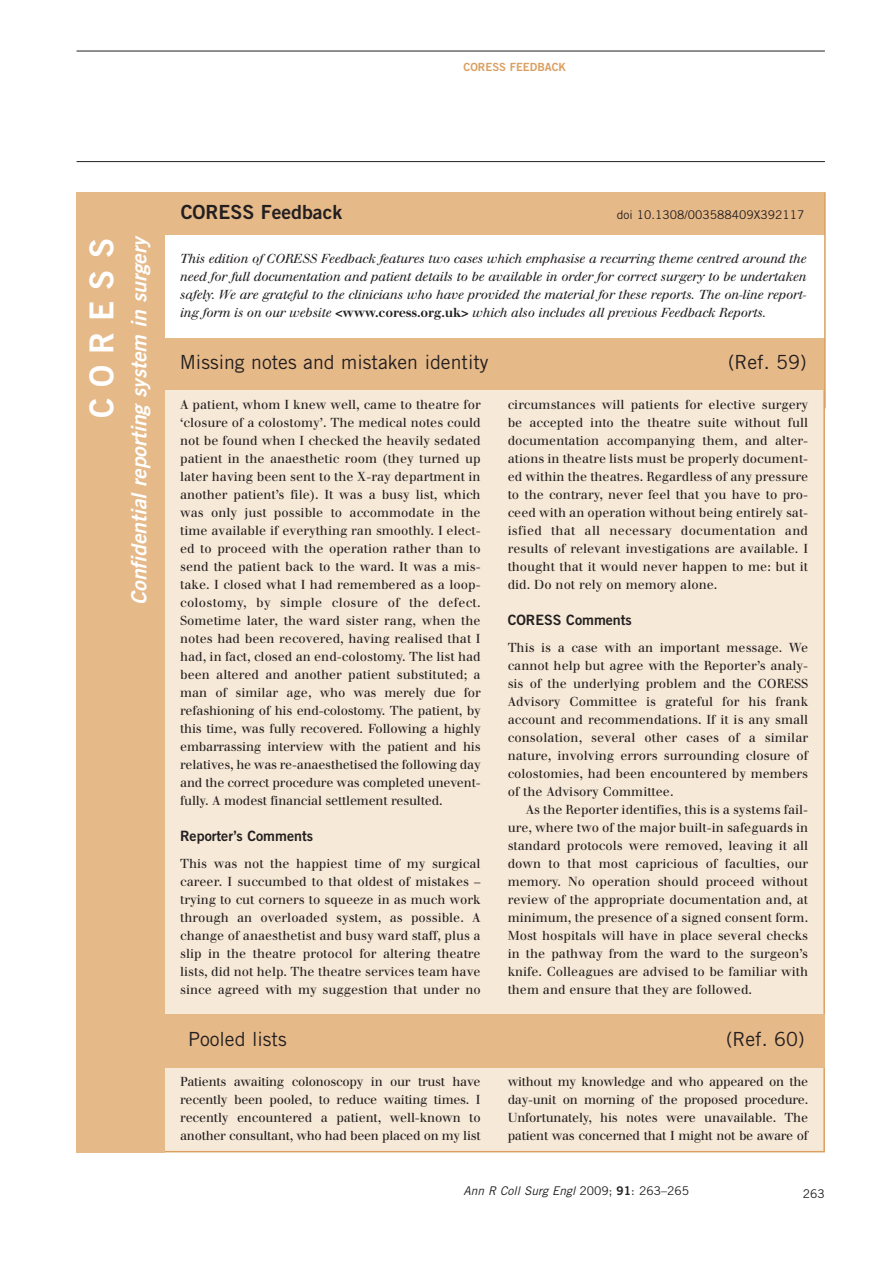
<style>
.page{position:relative;width:893px;height:1263px;background:#fff}
.page>*{position:absolute;margin:0;border:0;box-sizing:border-box;transform-origin:0 0}
.t1{font:33px "Trade Gothic Bold Two";letter-spacing:.335em;color:#fff}
.t2{font:italic 21px "Trade Gothic Bold Two";color:#fff}
.t3{font:19.5px "Trade Gothic";color:#231f20}
.t4{font:19.5px "Trade Gothic Bold Two";color:#231f20}
.t5{font:14.25px "Trade Gothic Bold Two";color:#231f20}
.t6{font:12.75px/18px "Walbaum";color:#231f20;text-align:justify}
.t7{font:italic 12.75px/18px "Walbaum";letter-spacing:-.015em;color:#231f20;text-align:justify}
.t8{font:italic 12px "Trade Gothic";color:#231f20}
.t9{font:12px "Trade Gothic";color:#231f20}
.t10{font:11.25px "Trade Gothic Bold Two";color:#db9f61}
.s1{font-weight:700;font-style:normal}
.s2{font-style:normal}
.s3{font-family:"Trade Gothic Bold Two";font-style:normal}
</style>
<div class="page">
<hr style="left:77px;top:51px;width:748px;height:1px;background:#231f20">
<hr style="left:77px;top:161px;width:748px;height:1px;background:#231f20">
<div style="left:87px;top:346px;width:736px;height:805px;background:#f7e9d7"></div>
<div style="left:77px;top:192px;width:748px;height:43px;background:#e6b989"></div>
<div style="left:77px;top:338px;width:748px;height:51px;background:#e6b989"></div>
<div style="left:77px;top:193px;width:88px;height:959px;background:#e6b989"></div>
<hr style="left:824px;top:192px;width:2px;height:216px;background:#db9f61">
<div style="left:77px;top:1014px;width:748px;height:53px;background:#e6b989"></div>
<p class="t10" style="left:464px;top:63px;width:104px">CORESS FEEDBACK</p>
<h1 class="t1" style="left:90px;top:418px;width:182px;rotate:-90deg">CORESS</h1>
<h2 class="t2" style="left:131px;top:605px;width:368px;rotate:-90deg">Confidential reporting system in surgery</h2>
<h3 class="t4" style="left:181px;top:205px;width:163px">CORESS Feedback</h3>
<p class="t9" style="left:617px;top:210px;width:189px">doi 10.1308/003588409X392117</p>
<p class="t7" style="left:180px;top:251px;width:628px">This edition of CORESS Feedback features two cases which emphasise a recurring theme centred around the need for full documentation and patient details to be available in order for correct surgery to be undertaken safely. We are grateful to the clinicians who have provided the material for these reports. The on-line report&shy;ing form is on our website <span class="s1">&lt;www.coress.org.uk&gt;</span> which also includes all previous Feedback Reports.</p>
<h3 class="t3" style="left:180px;top:355px;width:310px">Missing notes and mistaken identity</h3>
<h3 class="t3" style="left:728px;top:355px;width:80px">(Ref. 59)</h3>
<p class="t6" style="left:180px;top:397px;width:302px">A patient, whom I knew well, came to theatre for ‘closure of a colostomy’. The medical notes could not be found when I checked the heavily sedated patient in the anaesthetic room (they turned up later having been sent to the X-ray department in another patient’s file). It was a busy list, which was only just possible to accommodate in the time available if everything ran smoothly. I elect&shy;ed to proceed with the operation rather than to send the patient back to the ward. It was a mis&shy;take. I closed what I had remembered as a loop&shy;colostomy, by simple closure of the defect.<br>Sometime later, the ward sister rang, when the notes had been recovered, having realised that I had, in fact, closed an end-colostomy. The list had been altered and another patient substituted; a man of similar age, who was merely due for refashioning of his end-colostomy. The patient, by this time, was fully recovered. Following a highly embarrassing interview with the patient and his relatives, he was re-anaesthetised the following day and the correct procedure was completed unevent&shy;fully. A modest financial settlement resulted.</p>
<p class="t5" style="left:180px;top:831px;width:134px">Reporter’s Comments</p>
<p class="t6" style="left:180px;top:856px;width:302px">This was not the happiest time of my surgical career. I succumbed to that oldest of mistakes – trying to cut corners to squeeze in as much work through an overloaded system, as possible. A change of anaesthetist and busy ward staff, plus a slip in the theatre protocol for altering theatre lists, did not help. The theatre services team have since agreed with my suggestion that under no</p>
<p class="t6" style="left:508px;top:397px;width:302px">circumstances will patients for elective surgery be accepted into the theatre suite without full documentation accompanying them, and alter&shy;ations in theatre lists must be properly document&shy;ed within the theatres. Regardless of any pressure to the contrary, never feel that you have to pro&shy;ceed with an operation without being entirely sat&shy;isfied that all necessary documentation and results of relevant investigations are available. I thought that it would never happen to me: but it did. Do not rely on memory alone.</p>
<p class="t5" style="left:508px;top:615px;width:126px">CORESS Comments</p>
<p class="t6" style="left:508px;top:640px;width:302px">This is a case with an important message. We cannot help but agree with the Reporter’s analy&shy;sis of the underlying problem and the CORESS Advisory Committee is grateful for his frank account and recommendations. If it is any small consolation, several other cases of a similar nature, involving errors surrounding closure of colostomies, had been encountered by members of the Advisory Committee.</p>
<p class="t6" style="left:508px;top:802px;width:302px;text-indent:18px">As the Reporter identifies, this is a systems fail&shy;ure, where two of the major built-in safeguards in standard protocols were removed, leaving it all down to that most capricious of faculties, our memory. No operation should proceed without review of the appropriate documentation and, at minimum, the presence of a signed consent form.<br>Most hospitals will have in place several checks in the pathway from the ward to the surgeon’s knife. Colleagues are advised to be familiar with them and ensure that they are followed.</p>
<h3 class="t3" style="left:188px;top:1031px;width:100px">Pooled lists</h3>
<h3 class="t3" style="left:726px;top:1031px;width:80px">(Ref. 60)</h3>
<p class="t6" style="left:180px;top:1073px;width:302px">Patients awaiting colonoscopy in our trust have recently been pooled, to reduce waiting times. I recently encountered a patient, well-known to another consultant, who had been placed on my list</p>
<p class="t6" style="left:508px;top:1073px;width:302px">without my knowledge and who appeared on the day-unit on morning of the proposed procedure.<br>Unfortunately, his notes were unavailable. The patient was concerned that I might not be aware of</p>
<p class="t8" style="left:463px;top:1186px;width:227px">Ann R Coll Surg Engl <span class="s2">2009;</span> <span class="s3">91</span><span class="s2">: 263–265</span></p>
<p class="t9" style="left:803px;top:1190px;width:23px">263</p>
</div>
